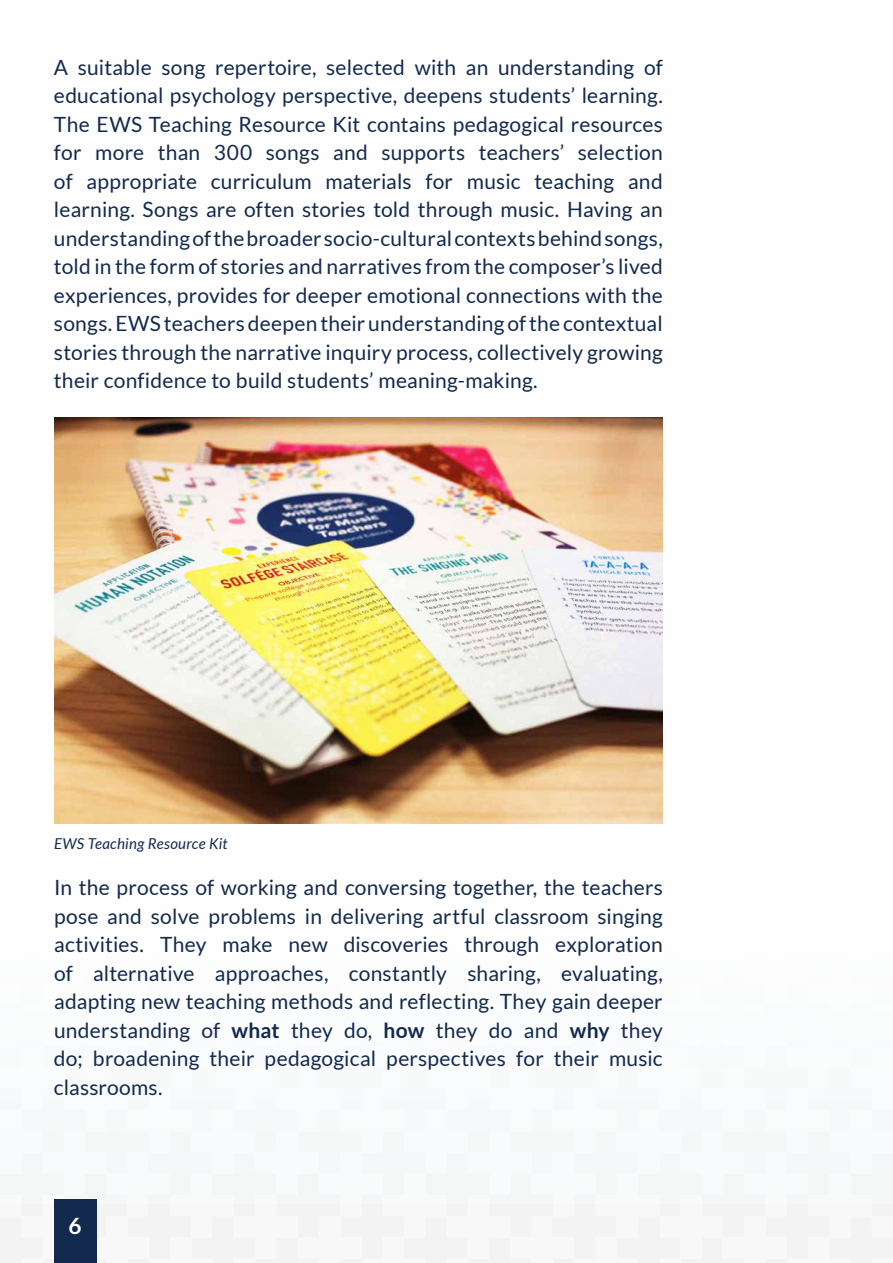
<style>
.page{position:relative;width:893px;height:1263px;background:#fff}
.page>*{position:absolute;margin:0;border:0;box-sizing:border-box;transform-origin:0 0}
.t1{font:700 22.5px "Lato";color:#fff}
.t2{font:21px/28.5px "Lato";letter-spacing:.01em;color:#132a4e;text-align:justify}
.t3{font:italic 15px "Lato";letter-spacing:.02em;color:#132a4e}
.s1{font-weight:700}
</style>
<div class="page">
<div style="left:0;top:1203px;width:893px;height:60px;background:#f6f6f7"></div>
<img style="left:54px;top:418px;width:609px;height:406px">
<div style="left:54px;top:1199px;width:42px;height:64px;background:#132a4e"></div>
<p class="t2" style="left:54px;top:53px;width:610px">A suitable song repertoire, selected with an understanding of educational psychology perspective, deepens students’ learning.<br>The EWS Teaching Resource Kit contains pedagogical resources for more than 300 songs and supports teachers’ selection of appropriate curriculum materials for music teaching and learning. Songs are often stories told through music. Having an understanding of the broader socio-cultural contexts behind songs, told in the form of stories and narratives from the composer’s lived experiences, provides for deeper emotional connections with the songs. EWS teachers deepen their understanding of the contextual stories through the narrative inquiry process, collectively growing their confidence to build students’ meaning-making.</p>
<p class="t3" style="left:54px;top:835px;width:175px">EWS Teaching Resource Kit</p>
<p class="t2" style="left:54px;top:873px;width:610px">In the process of working and conversing together, the teachers pose and solve problems in delivering artful classroom singing activities. They make new discoveries through exploration of alternative approaches, constantly sharing, evaluating, adapting new teaching methods and reflecting. They gain deeper understanding of <span class="s1">what</span> they do, <span class="s1">how</span> they do and <span class="s1">why</span> they do; broadening their pedagogical perspectives for their music classrooms.</p>
<p class="t1" style="left:69px;top:1213px;width:15px">6</p>
</div>
